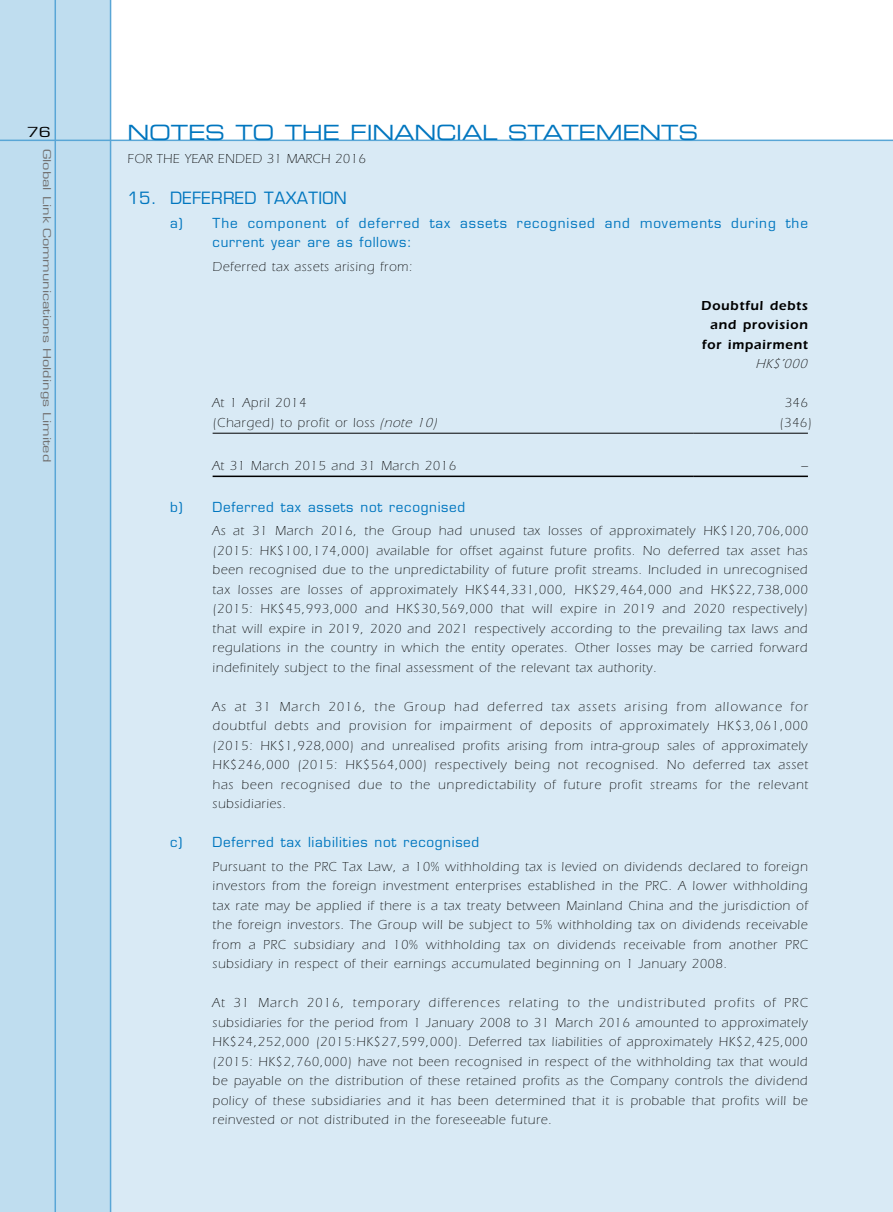
<style>
.page{position:relative;width:893px;height:1212px;background:#fff}
.page>*{position:absolute;margin:0;border:0;box-sizing:border-box;transform-origin:0 0}
.t1{font:21px "Eurostile LT Std Ex 2";letter-spacing:-.01em;color:#0076bf;scale:.96 1}
.t2{font:16.5px "Eurostile LT Std";letter-spacing:.02em;color:#0076bf}
.t3{font:300 13.5px/19.5px "ITC Eras Std";letter-spacing:.045em;color:#000;text-align:justify}
.t4{font:13.5px/19.5px "Eurostile LT Std";letter-spacing:.07em;color:#0076bf}
.t5{font:13.5px "Eurostile LT Std";letter-spacing:.05em;color:#0076bf}
.t6{font:600 13.5px/19.5px "ITC Eras Std";letter-spacing:.05em;color:#000;text-align:right}
.t7{font:300 13.5px "ITC Eras Std";letter-spacing:.025em;color:#000}
.t8{font:italic 300 13.5px "ITC Eras Std";color:#000}
.t9{font:13.5px "Eurostile LT Std";color:#000;scale:1.3 1}
.t10{font:10.5px "Eurostile LT Std";color:#727171;scale:1.4 1}
.s1{font-style:italic}
</style>
<div class="page">
<div style="left:111px;top:140px;width:782px;height:1072px;background:#d9eaf5"></div>
<div style="left:0;top:0;width:111px;height:1212px;background:#bfddef"></div>
<hr style="left:0;top:140px;width:893px;height:1px;background:#59a6d6">
<hr style="left:110px;top:0;width:1px;height:1212px;background:#59a6d6">
<hr style="left:55px;top:0;width:1px;height:1212px;background:#59a6d6">
<hr style="left:213px;top:433px;width:480px;height:1px;background:#000">
<hr style="left:693px;top:433px;width:115px;height:1px;background:#000">
<hr style="left:213px;top:476px;width:480px;height:1px;background:#000">
<hr style="left:693px;top:476px;width:115px;height:1px;background:#000">
<p class="t9" style="left:27px;top:124px;width:20px">76</p>
<p class="t10" style="left:53px;top:149px;width:225px;rotate:90deg">Global Link Communications Holdings Limited</p>
<h1 class="t1" style="left:128px;top:118px;width:596px">NOTES TO THE FINANCIAL STATEMENTS</h1>
<p class="t7" style="left:128px;top:151px;width:240px">FOR THE YEAR ENDED 31 MARCH 2016</p>
<p class="t2" style="left:128px;top:188px;width:221px">15. DEFERRED TAXATION</p>
<p class="t4" style="left:213px;top:213px;width:597px;text-indent:-43px">a) The component of deferred tax assets recognised and movements during the current year are as follows:</p>
<p class="t3" style="left:213px;top:257px;width:202px">Deferred tax assets arising from:</p>
<p class="t6" style="left:701px;top:296px;width:108px">Doubtful debts and provision for impairment</p>
<p class="t8" style="left:755px;top:356px;width:56px">HK$’000</p>
<p class="t3" style="left:213px;top:393px;width:95px">At 1 April 2014</p>
<p class="t3" style="left:785px;top:393px;width:25px">346</p>
<p class="t3" style="left:213px;top:413px;width:229px">(Charged) to profit or loss <span class="s1">(note 10)</span></p>
<p class="t3" style="left:779px;top:413px;width:34px">(346)</p>
<p class="t3" style="left:213px;top:456px;width:245px">At 31 March 2015 and 31 March 2016</p>
<p class="t3" style="left:801px;top:456px;width:8px">–</p>
<p class="t5" style="left:170px;top:498px;width:297px">b) Deferred tax assets not recognised</p>
<p class="t3" style="left:213px;top:521px;width:597px">As at 31 March 2016, the Group had unused tax losses of approximately HK$120,706,000 (2015: HK$100,174,000) available for offset against future profits. No deferred tax asset has been recognised due to the unpredictability of future profit streams. Included in unrecognised tax losses are losses of approximately HK$44,331,000, HK$29,464,000 and HK$22,738,000 (2015: HK$45,993,000 and HK$30,569,000 that will expire in 2019 and 2020 respectively) that will expire in 2019, 2020 and 2021 respectively according to the prevailing tax laws and regulations in the country in which the entity operates. Other losses may be carried forward indefinitely subject to the final assessment of the relevant tax authority.</p>
<p class="t3" style="left:213px;top:697px;width:597px">As at 31 March 2016, the Group had deferred tax assets arising from allowance for doubtful debts and provision for impairment of deposits of approximately HK$3,061,000 (2015: HK$1,928,000) and unrealised profits arising from intra-group sales of approximately HK$246,000 (2015: HK$564,000) respectively being not recognised. No deferred tax asset has been recognised due to the unpredictability of future profit streams for the relevant subsidiaries.</p>
<p class="t5" style="left:170px;top:834px;width:311px">c) Deferred tax liabilities not recognised</p>
<p class="t3" style="left:213px;top:857px;width:597px">Pursuant to the PRC Tax Law, a 10% withholding tax is levied on dividends declared to foreign investors from the foreign investment enterprises established in the PRC. A lower withholding tax rate may be applied if there is a tax treaty between Mainland China and the jurisdiction of the foreign investors. The Group will be subject to 5% withholding tax on dividends receivable from a PRC subsidiary and 10% withholding tax on dividends receivable from another PRC subsidiary in respect of their earnings accumulated beginning on 1 January 2008.</p>
<p class="t3" style="left:213px;top:993px;width:597px">At 31 March 2016, temporary differences relating to the undistributed profits of PRC subsidiaries for the period from 1 January 2008 to 31 March 2016 amounted to approximately HK$24,252,000 (2015:HK$27,599,000). Deferred tax liabilities of approximately HK$2,425,000 (2015: HK$2,760,000) have not been recognised in respect of the withholding tax that would be payable on the distribution of these retained profits as the Company controls the dividend policy of these subsidiaries and it has been determined that it is probable that profits will be reinvested or not distributed in the foreseeable future.</p>
</div>
